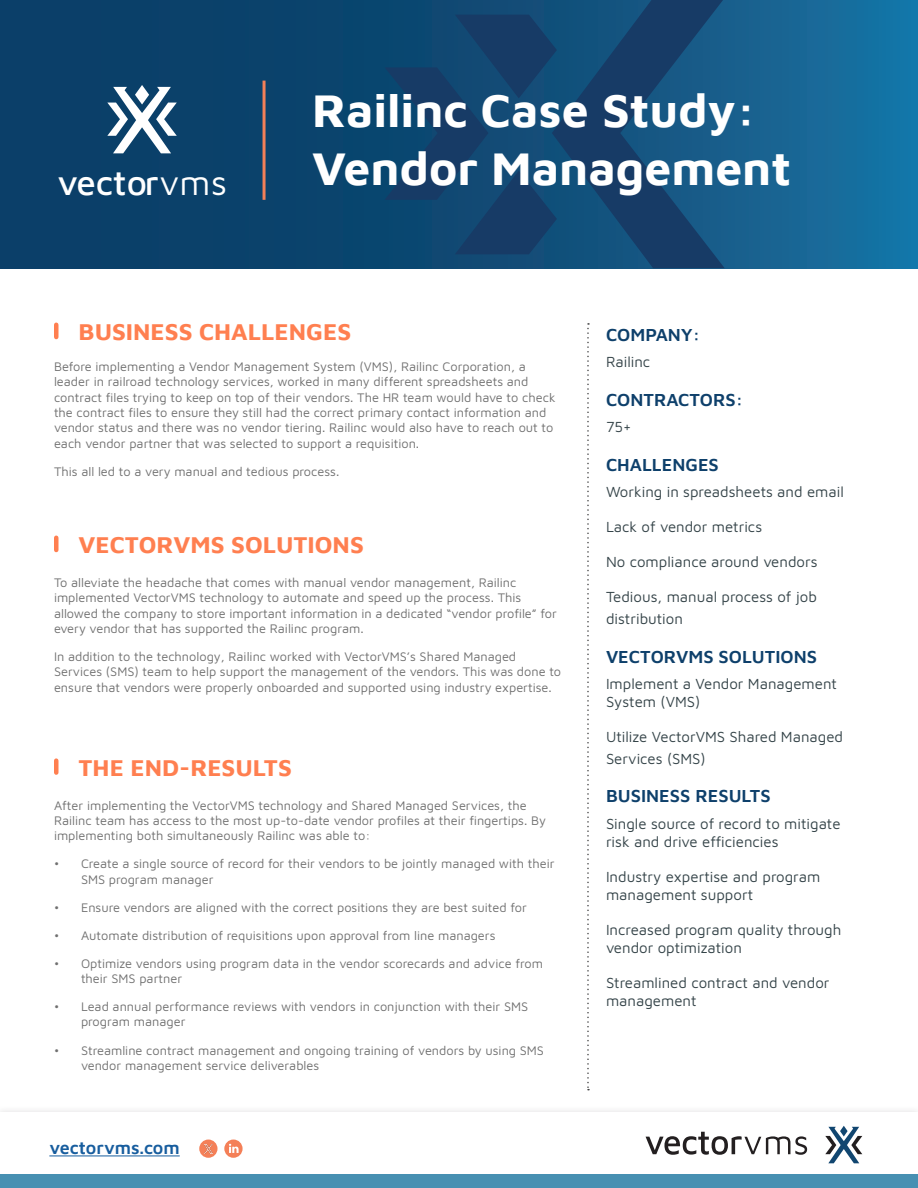
<style>
.page{position:relative;width:918px;height:1188px;background:#fff}
.page>*{position:absolute;margin:0;border:0;box-sizing:border-box;transform-origin:0 0}
.t1{font:700 48px/57.6px "Maven Pro";color:#fff}
.t2{font:500 35.1px "Maven Pro";color:#fff}
.t3{font:700 24px "Maven Pro";color:#ff7f50}
.t4{font:600 18px "Maven Pro";color:#0e406b}
.t5{font:600 18px "Maven Pro";letter-spacing:-.005em;color:#175d9e}
.t6{font:15px/18px "Maven Pro";color:#354449}
.t7{font:12.75px/15.3px "Maven Pro";color:#707070}
.s1{font-weight:400}
</style>
<div class="page">
<hr style="left:54px;top:325px;width:4px;height:12px;background:#ff7f50">
<hr style="left:54px;top:538px;width:4px;height:12px;background:#ff7f50">
<hr style="left:54px;top:761px;width:4px;height:12px;background:#ff7f50">
<svg style="left:587px;top:323px;width:2px;height:767px"></svg>
<div style="left:0;top:1105px;width:918px;height:83px;background:#f9f9f9"></div>
<div style="left:0;top:1112px;width:918px;height:76px;background:#fff"></div>
<div style="left:0;top:1174px;width:918px;height:14px;background:#4790b2"></div>
<hr style="left:49px;top:1155px;width:131px;height:1px;background:#175d9e">
<svg style="left:224px;top:1140px;width:19px;height:18px"></svg>
<svg style="left:825px;top:1126px;width:37px;height:37px"></svg>
<svg style="left:646px;top:1132px;width:161px;height:23px"></svg>
<img style="left:199px;top:1140px;width:19px;height:18px;border-radius:9px">
<svg style="left:204px;top:1144px;width:9px;height:9px"></svg>
<svg style="left:0;top:0;width:918px;height:268px;background:#0e4f7a"></svg>
<svg style="left:552px;top:0;width:173px;height:268px;background:#154b76"></svg>
<svg style="left:385px;top:15px;width:172px;height:239px;background:#12446e"></svg>
<hr style="left:263px;top:81px;width:3px;height:119px;background:#f48058">
<svg style="left:107px;top:85px;width:70px;height:68px"></svg>
<h2 class="t2" style="left:57px;top:159px;width:171px">vector<span class="s1">vms</span></h2>
<p class="t1" style="left:312px;top:78px;width:481px">Railinc Case Study:<br>Vendor Management</p>
<p class="t3" style="left:79px;top:314px;width:274px">BUSINESS CHALLENGES</p>
<p class="t7" style="left:54px;top:358px;width:503px">Before implementing a Vendor Management System (VMS), Railinc Corporation, a leader in railroad technology services, worked in many different spreadsheets and contract files trying to keep on top of their vendors. The HR team would have to check the contract files to ensure they still had the correct primary contact information and vendor status and there was no vendor tiering. Railinc would also have to reach out to each vendor partner that was selected to support a requisition.</p>
<p class="t7" style="left:54px;top:463px;width:287px">This all led to a very manual and tedious process.</p>
<p class="t3" style="left:79px;top:527px;width:287px">VECTORVMS SOLUTIONS</p>
<p class="t7" style="left:54px;top:574px;width:505px">To alleviate the headache that comes with manual vendor management, Railinc implemented VectorVMS technology to automate and speed up the process. This allowed the company to store important information in a dedicated “vendor profile” for every vendor that has supported the Railinc program.</p>
<p class="t7" style="left:54px;top:648px;width:509px">In addition to the technology, Railinc worked with VectorVMS’s Shared Managed<br>Services (SMS) team to help support the management of the vendors. This was done to ensure that vendors were properly onboarded and supported using industry expertise.</p>
<p class="t3" style="left:79px;top:750px;width:215px">THE END-RESULTS</p>
<p class="t7" style="left:54px;top:797px;width:493px">After implementing the VectorVMS technology and Shared Managed Services, the<br>Railinc team has access to the most up-to-date vendor profiles at their fingertips. By implementing both simultaneously Railinc was able to:</p>
<p class="t7" style="left:81px;top:855px;width:475px;text-indent:-27px">• Create a single source of record for their vendors to be jointly managed with their<br>SMS program manager</p>
<p class="t7" style="left:54px;top:899px;width:474px">• Ensure vendors are aligned with the correct positions they are best suited for</p>
<p class="t7" style="left:54px;top:927px;width:443px">• Automate distribution of requisitions upon approval from line managers</p>
<p class="t7" style="left:81px;top:955px;width:464px;text-indent:-27px">• Optimize vendors using program data in the vendor scorecards and advice from their SMS partner</p>
<p class="t7" style="left:81px;top:998px;width:449px;text-indent:-27px">• Lead annual performance reviews with vendors in conjunction with their SMS program manager</p>
<p class="t7" style="left:81px;top:1042px;width:465px;text-indent:-27px">• Streamline contract management and ongoing training of vendors by using SMS vendor management service deliverables</p>
<p class="t5" style="left:49px;top:1136px;width:132px">vectorvms.com</p>
<p class="t4" style="left:606px;top:322px;width:96px">COMPANY:</p>
<p class="t6" style="left:606px;top:352px;width:46px">Railinc</p>
<p class="t4" style="left:606px;top:387px;width:139px">CONTRACTORS:</p>
<p class="t6" style="left:606px;top:417px;width:27px">75+</p>
<p class="t4" style="left:606px;top:452px;width:114px">CHALLENGES</p>
<p class="t6" style="left:606px;top:482px;width:239px">Working in spreadsheets and email</p>
<p class="t6" style="left:606px;top:517px;width:158px">Lack of vendor metrics</p>
<p class="t6" style="left:606px;top:552px;width:213px">No compliance around vendors</p>
<p class="t6" style="left:606px;top:585px;width:212px;line-height:21.6px">Tedious, manual process of job distribution</p>
<p class="t4" style="left:606px;top:644px;width:213px">VECTORVMS SOLUTIONS</p>
<p class="t6" style="left:606px;top:674px;width:233px">Implement a Vendor Management<br>System (VMS)</p>
<p class="t6" style="left:606px;top:725px;width:239px;line-height:21.6px">Utilize VectorVMS Shared Managed<br>Services (SMS)</p>
<p class="t4" style="left:606px;top:784px;width:166px">BUSINESS RESULTS</p>
<p class="t6" style="left:606px;top:814px;width:236px">Single source of record to mitigate risk and drive efficiencies</p>
<p class="t6" style="left:606px;top:867px;width:216px">Industry expertise and program management support</p>
<p class="t6" style="left:606px;top:920px;width:237px">Increased program quality through vendor optimization</p>
<p class="t6" style="left:606px;top:973px;width:225px">Streamlined contract and vendor management</p>
</div>
